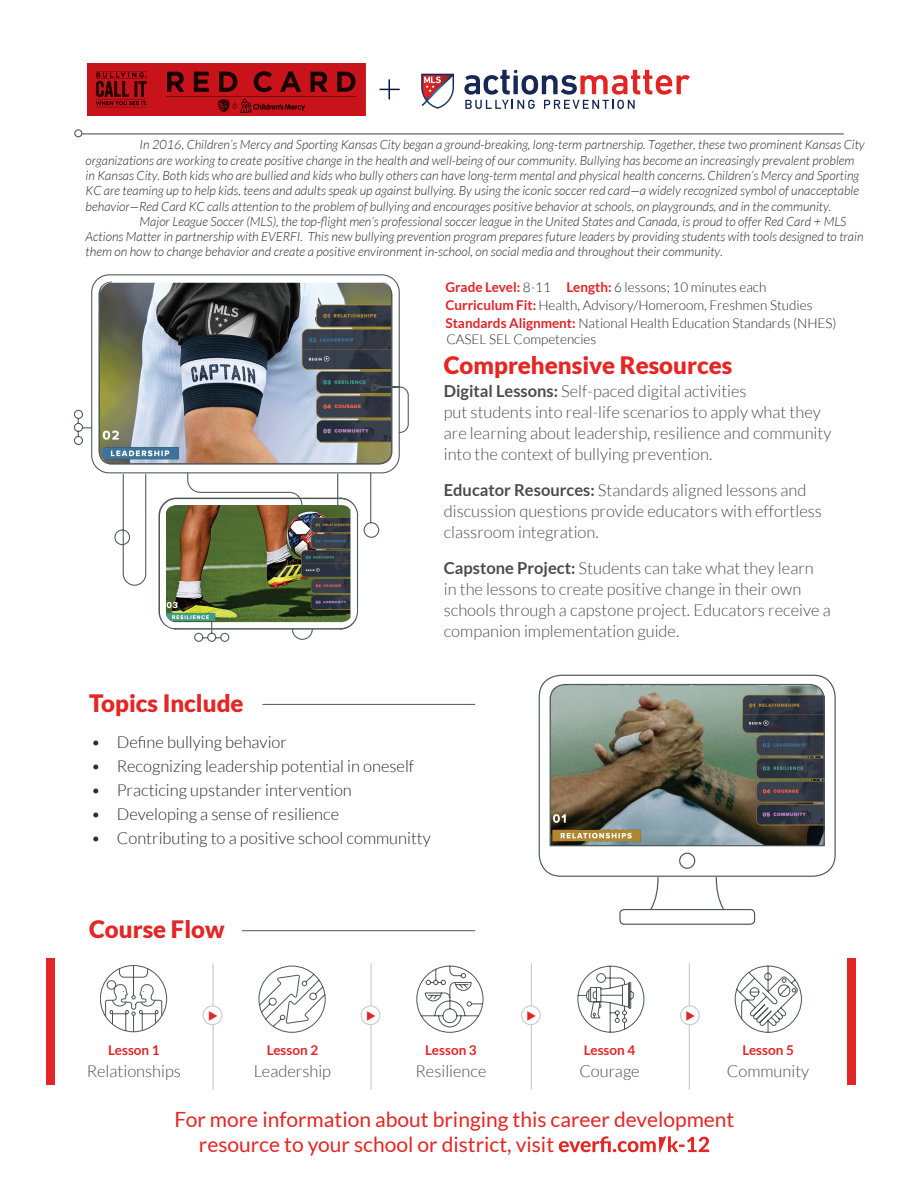
<style>
.page{position:relative;width:918px;height:1188px;background:#fff}
.page>*{position:absolute;margin:0;border:0;box-sizing:border-box;transform-origin:0 0}
.t1{font:900 24px "Lato";color:#e42625}
.t2{font:21px/25.5px "Lato";color:#e42625}
.t3{font:300 16.5px/21px "Lato";color:#4b4c4d}
.t4{font:300 16.5px "Lato";color:#2b292a}
.t5{font:300 13.5px/18px "Lato";color:#2b292a}
.t6{font:700 13.5px "Lato";color:#e22527}
.t7{font:italic 300 12.75px "Lato";color:#2b292a}
.s1{font-weight:700;color:#e42326}
.s2{font-weight:700}
</style>
<div class="page">
<div style="left:74px;top:129px;width:8px;height:8px;border:1px solid #4e5758;border-radius:50%"></div>
<hr style="left:82px;top:133px;width:762px;height:1px;background:#4e5758">
<hr style="left:262px;top:704px;width:213px;height:1px;background:#4e5758">
<svg style="left:538px;top:674px;width:298px;height:251px"></svg>
<img style="left:549px;top:683px;width:276px;height:164px">
<hr style="left:242px;top:930px;width:233px;height:1px;background:#4e5758">
<svg style="left:559px;top:1136px;width:150px;height:17px"></svg>
<svg style="left:100px;top:965px;width:67px;height:67px"></svg>
<svg style="left:259px;top:966px;width:67px;height:67px"></svg>
<svg style="left:416px;top:966px;width:67px;height:67px"></svg>
<svg style="left:577px;top:966px;width:67px;height:67px"></svg>
<svg style="left:735px;top:966px;width:67px;height:67px"></svg>
<hr style="left:213px;top:963px;width:1px;height:127px;background:#cbcac9">
<hr style="left:370px;top:963px;width:2px;height:127px;background:#cbcac9">
<hr style="left:531px;top:963px;width:1px;height:127px;background:#cbcac9">
<hr style="left:689px;top:963px;width:1px;height:127px;background:#cbcac9">
<div style="left:203px;top:1006px;width:19px;height:19px;background:#fff;border-radius:50%"></div>
<div style="left:203px;top:1005px;width:19px;height:20px;border:1px solid #cbcac9;border-radius:50%"></div>
<div style="left:361px;top:1006px;width:19px;height:19px;background:#fff;border-radius:50%"></div>
<div style="left:361px;top:1005px;width:19px;height:20px;border:1px solid #cbcac9;border-radius:50%"></div>
<svg style="left:521px;top:1006px;width:19px;height:19px"></svg>
<div style="left:521px;top:1005px;width:20px;height:20px;border:1px solid #cbcac9;border-radius:50%"></div>
<div style="left:681px;top:1006px;width:18px;height:19px;background:#fff;border-radius:50%"></div>
<div style="left:680px;top:1005px;width:20px;height:20px;border:1px solid #cbcac9;border-radius:50%"></div>
<div style="left:46px;top:958px;width:9px;height:127px;background:#e22527"></div>
<div style="left:847px;top:958px;width:9px;height:127px;background:#e22527"></div>
<img style="left:88px;top:63px;width:277px;height:52px">
<svg style="left:380px;top:79px;width:20px;height:20px"></svg>
<svg style="left:421px;top:74px;width:33px;height:35px"></svg>
<svg style="left:464px;top:70px;width:226px;height:39px"></svg>
<svg style="left:98px;top:281px;width:294px;height:105px;background:#666d6f"></svg>
<svg style="left:74px;top:386px;width:335px;height:88px"></svg>
<svg style="left:114px;top:472px;width:266px;height:170px"></svg>
<svg style="left:371px;top:384px;width:29px;height:7px"></svg>
<hr style="left:337px;top:474px;width:1px;height:40px;background:#4e5758">
<img style="left:158px;top:497px;width:201px;height:143px">
<svg style="left:527px;top:1011px;width:9px;height:9px"></svg>
<p class="t7" style="left:140px;top:138px;width:727px">In 2016, Children’s Mercy and Sporting Kansas City began a ground-breaking, long-term partnership. Together, these two prominent Kansas City</p>
<p class="t7" style="left:86px;top:153px;width:770px">organizations are working to create positive change in the health and well-being of our community. Bullying has become an increasingly prevalent problem</p>
<p class="t7" style="left:86px;top:169px;width:775px">in Kansas City. Both kids who are bullied and kids who bully others can have long-term mental and physical health concerns. Children’s Mercy and Sporting</p>
<p class="t7" style="left:86px;top:184px;width:775px">KC are teaming up to help kids, teens and adults speak up against bullying. By using the iconic soccer red card—a widely recognized symbol of unacceptable</p>
<p class="t7" style="left:86px;top:199px;width:747px">behavior—Red Card KC calls attention to the problem of bullying and encourages positive behavior at schools, on playgrounds, and in the community.</p>
<p class="t7" style="left:140px;top:214px;width:708px">Major League Soccer (MLS), the top-flight men’s professional soccer league in the United States and Canada, is proud to offer Red Card + MLS</p>
<p class="t7" style="left:86px;top:230px;width:779px">Actions Matter in partnership with EVERFI. This new bullying prevention program prepares future leaders by providing students with tools designed to train</p>
<p class="t7" style="left:86px;top:245px;width:639px">them on how to change behavior and create a positive environment in-school, on social media and throughout their community.</p>
<p class="t5" style="left:446px;top:278px;width:393px"><span class="s1">Grade Level:</span> 8-11 <span class="s1">Length:</span> 6 lessons; 10 minutes each<br><span class="s1">Curriculum Fit:</span> Health, Advisory/Homeroom, Freshmen Studies<br><span class="s1">Standards Alignment:</span> National Health Education Standards (NHES)</p>
<p class="t5" style="left:446px;top:330px;width:151px">CASEL SEL Competencies</p>
<h1 class="t1" style="left:444px;top:351px;width:290px">Comprehensive Resources</h1>
<p class="t3" style="left:444px;top:381px;width:389px"><span class="s2">Digital Lessons:</span> Self-paced digital activities<br>put students into real-life scenarios to apply what they are learning about leadership, resilience and community into the context of bullying prevention.</p>
<p class="t3" style="left:444px;top:480px;width:380px"><span class="s2">Educator Resources:</span> Standards aligned lessons and discussion questions provide educators with effortless classroom integration.</p>
<p class="t3" style="left:444px;top:558px;width:389px"><span class="s2">Capstone Project:</span> Students can take what they learn in the lessons to create positive change in their own schools through a capstone project. Educators receive a companion implementation guide.</p>
<h1 class="t1" style="left:89px;top:689px;width:156px">Topics Include</h1>
<p class="t4" style="left:91px;top:733px;width:197px">• Define bullying behavior</p>
<p class="t4" style="left:91px;top:757px;width:324px">• Recognizing leadership potential in oneself</p>
<p class="t4" style="left:91px;top:781px;width:262px">• Practicing upstander intervention</p>
<p class="t4" style="left:91px;top:805px;width:249px">• Developing a sense of resilience</p>
<p class="t4" style="left:91px;top:829px;width:341px">• Contributing to a positive school communitty</p>
<h1 class="t1" style="left:89px;top:915px;width:137px">Course Flow</h1>
<p class="t6" style="left:108px;top:1042px;width:53px">Lesson 1</p>
<p class="t3" style="left:87px;top:1061px;width:96px">Relationships</p>
<p class="t6" style="left:267px;top:1042px;width:53px">Lesson 2</p>
<p class="t3" style="left:254px;top:1061px;width:79px">Leadership</p>
<p class="t6" style="left:425px;top:1042px;width:53px">Lesson 3</p>
<p class="t3" style="left:416px;top:1061px;width:72px">Resilience</p>
<p class="t6" style="left:584px;top:1042px;width:53px">Lesson 4</p>
<p class="t3" style="left:579px;top:1061px;width:62px">Courage</p>
<p class="t6" style="left:742px;top:1042px;width:53px">Lesson 5</p>
<p class="t3" style="left:727px;top:1061px;width:84px">Community</p>
<h2 class="t2" style="left:199px;top:1106px;width:537px;text-indent:-24px">For more information about bringing this career development resource to your school or district, visit</h2>
</div>
